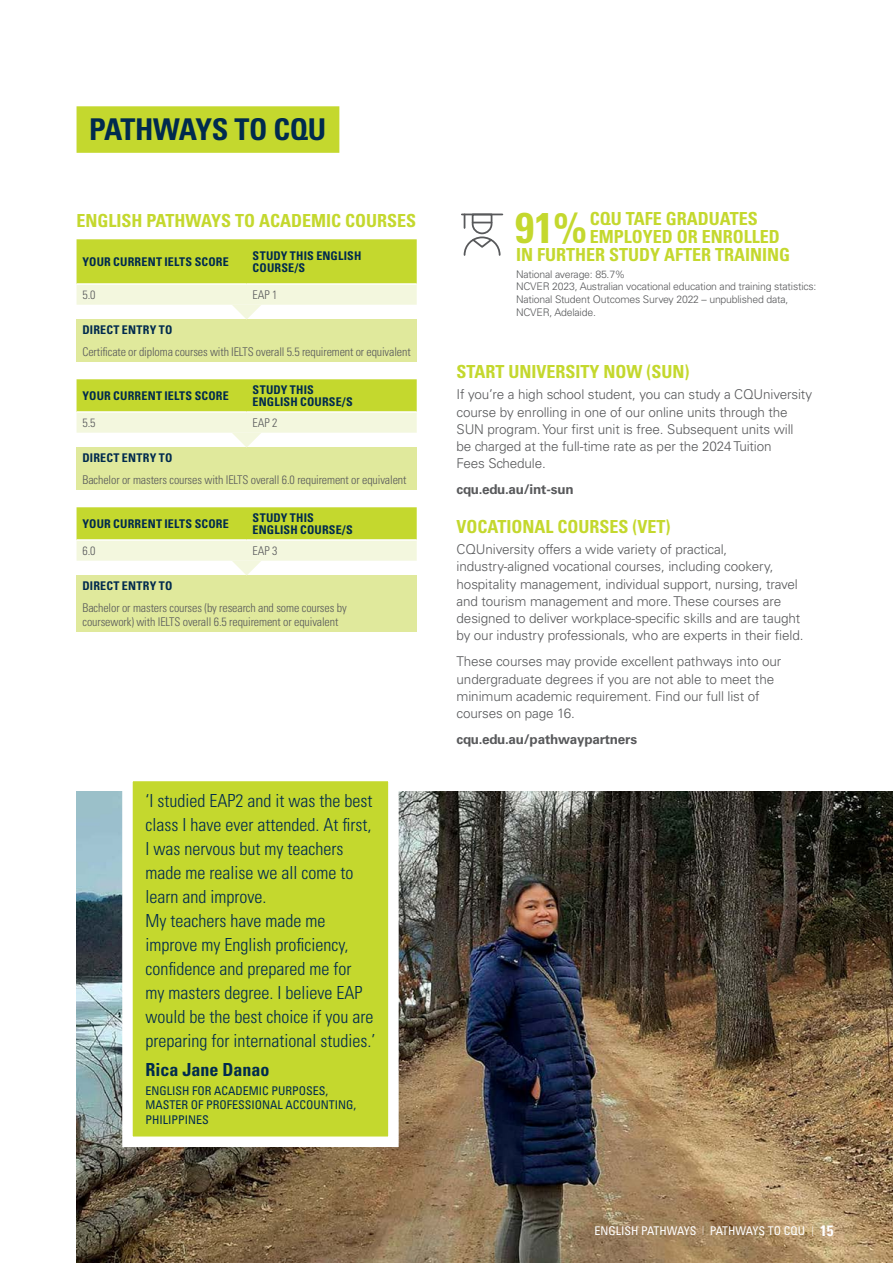
<style>
.page{position:relative;width:893px;height:1263px;background:#fff}
.page>*{position:absolute;margin:0;border:0;box-sizing:border-box;transform-origin:0 0}
.t1{font:700 condensed 42.9px "Univers LT Std";color:#c4d82e}
.t2{font:700 condensed 30px "Univers LT Std";letter-spacing:-.01em;color:#002a4e}
.t3{font:300 condensed 18px/24px "Univers LT Std";color:#002a4e}
.t4{font:700 condensed 18px "Univers LT Std";color:#c4d82e}
.t5{font:700 condensed 18px "Univers LT Std";color:#002a4e}
.t6{font:300 13.5px/17.2px "Univers LT Std";letter-spacing:-.01em;color:#58595b}
.t7{font:700 13.5px "Univers LT Std";letter-spacing:-.01em;color:#58595b}
.t8{font:300 condensed 12px/13.5px "Univers LT Std";letter-spacing:-.01em;color:#58595b}
.t9{font:700 condensed 12px/12px "Univers LT Std";letter-spacing:.015em;color:#002a4e}
.t10{font:condensed 12px/14.4px "Univers LT Std";color:#002a4e}
.t11{font:condensed 12px "Univers LT Std";color:#fff}
.t12{font:300 10.5px/12.6px "Univers LT Std";letter-spacing:-.02em;color:#58595b}
.s1{font-weight:100;font-stretch:ultra-condensed}
.s2{font-weight:100;font-stretch:ultra-condensed;font-size:13.5px}
.s3{font-weight:700;font-size:15px}
</style>
<div class="page">
<div style="left:77px;top:320px;width:340px;height:42px;background:#e0e99c"></div>
<svg style="left:77px;top:239px;width:340px;height:81px"></svg>
<div style="left:77px;top:448px;width:340px;height:42px;background:#e0e99c"></div>
<svg style="left:77px;top:379px;width:340px;height:69px"></svg>
<div style="left:77px;top:576px;width:340px;height:56px;background:#e0e99c"></div>
<svg style="left:77px;top:507px;width:340px;height:69px"></svg>
<div style="left:77px;top:106px;width:262px;height:47px;background:#c4d82e"></div>
<img style="left:77px;top:792px;width:816px;height:471px">
<div style="left:127px;top:776px;width:266px;height:366px;background:#c4d82e"></div>
<div style="left:122px;top:771px;width:277px;height:376px;border:10px solid #fff"></div>
<hr style="left:462px;top:214px;width:40px;height:1px;background:#58595b">
<svg style="left:463px;top:215px;width:38px;height:41px"></svg>
<h2 class="t2" style="left:89px;top:111px;width:238px">PATHWAYS TO CQU</h2>
<h3 class="t4" style="left:77px;top:209px;width:341px">ENGLISH PATHWAYS TO ACADEMIC COURSES</h3>
<p class="t9" style="left:83px;top:256px;width:148px">YOUR CURRENT IELTS SCORE</p>
<p class="t9" style="left:253px;top:250px;width:110px">STUDY THIS ENGLISH<br>COURSE/S</p>
<p class="t8" style="left:83px;top:288px;width:15px">5.0</p>
<p class="t8" style="left:253px;top:288px;width:26px">EAP 1</p>
<p class="t9" style="left:83px;top:324px;width:91px">DIRECT ENTRY TO</p>
<p class="t8" style="left:83px;top:345px;width:330px">Certificate or diploma courses with IELTS overall 5.5 requirement or equivalent</p>
<p class="t9" style="left:83px;top:390px;width:148px">YOUR CURRENT IELTS SCORE</p>
<p class="t9" style="left:253px;top:384px;width:102px">STUDY THIS<br>ENGLISH COURSE/S</p>
<p class="t8" style="left:83px;top:416px;width:15px">5.5</p>
<p class="t8" style="left:253px;top:416px;width:26px">EAP 2</p>
<p class="t9" style="left:83px;top:452px;width:91px">DIRECT ENTRY TO</p>
<p class="t8" style="left:83px;top:473px;width:325px">Bachelor or masters courses with IELTS overall 6.0 requirement or equivalent</p>
<p class="t9" style="left:83px;top:518px;width:148px">YOUR CURRENT IELTS SCORE</p>
<p class="t9" style="left:253px;top:512px;width:102px">STUDY THIS<br>ENGLISH COURSE/S</p>
<p class="t8" style="left:83px;top:544px;width:15px">6.0</p>
<p class="t8" style="left:253px;top:544px;width:26px">EAP 3</p>
<p class="t9" style="left:83px;top:580px;width:91px">DIRECT ENTRY TO</p>
<p class="t8" style="left:83px;top:601px;width:266px">Bachelor or masters courses (by research and some courses by coursework) with IELTS overall 6.5 requirement or equivalent</p>
<p class="t3" style="left:145px;top:789px;width:231px">‘I studied EAP2 and it was the best class I have ever attended. At first,<br>I was nervous but my teachers made me realise we all come to learn and improve.<br>My teachers have made me improve my English proficiency, confidence and prepared me for<br>my masters degree. I believe EAP would be the best choice if you are preparing for international studies.’</p>
<h3 class="t5" style="left:145px;top:1059px;width:126px">Rica Jane Danao</h3>
<p class="t10" style="left:145px;top:1083px;width:212px">ENGLISH FOR ACADEMIC PURPOSES,<br>MASTER OF PROFESSIONAL ACCOUNTING,<br>PHILIPPINES</p>
<h1 class="t1" style="left:515px;top:201px;width:73px">91%</h1>
<h3 class="t4" style="left:590px;top:207px;width:169px">CQU TAFE GRADUATES</h3>
<h3 class="t4" style="left:590px;top:225px;width:191px">EMPLOYED OR ENROLLED</h3>
<h3 class="t4" style="left:516px;top:243px;width:276px">IN FURTHER STUDY AFTER TRAINING</h3>
<p class="t12" style="left:516px;top:268px;width:302px">National average: 85.7%<br>NCVER 2023, Australian vocational education and training statistics:<br>National Student Outcomes Survey 2022 – unpublished data, NCVER, Adelaide.</p>
<h3 class="t4" style="left:457px;top:360px;width:234px">START UNIVERSITY NOW (SUN)</h3>
<p class="t6" style="left:457px;top:386px;width:357px">If you’re a high school student, you can study a CQUniversity course by enrolling in one of our online units through the SUN program. Your first unit is free. Subsequent units will<br>be charged at the full-time rate as per the 2024 Tuition<br>Fees Schedule.</p>
<p class="t7" style="left:457px;top:481px;width:119px">cqu.edu.au/int‑sun</p>
<h3 class="t4" style="left:457px;top:515px;width:215px">VOCATIONAL COURSES (VET)</h3>
<p class="t6" style="left:457px;top:541px;width:348px">CQUniversity offers a wide variety of practical, industry‑aligned vocational courses, including cookery, hospitality management, individual support, nursing, travel and tourism management and more. These courses are designed to deliver workplace‑specific skills and are taught by our industry professionals, who are experts in their field.</p>
<p class="t6" style="left:457px;top:653px;width:326px">These courses may provide excellent pathways into our undergraduate degrees if you are not able to meet the minimum academic requirement. Find our full list of courses on page 16.</p>
<p class="t7" style="left:457px;top:731px;width:182px">cqu.edu.au/pathwaypartners</p>
<p class="t11" style="left:594px;top:1223px;width:240px">ENGLISH PATHWAYS <span class="s1">|</span> PATHWAYS TO CQU <span class="s2">|</span> <span class="s3">15</span></p>
</div>
